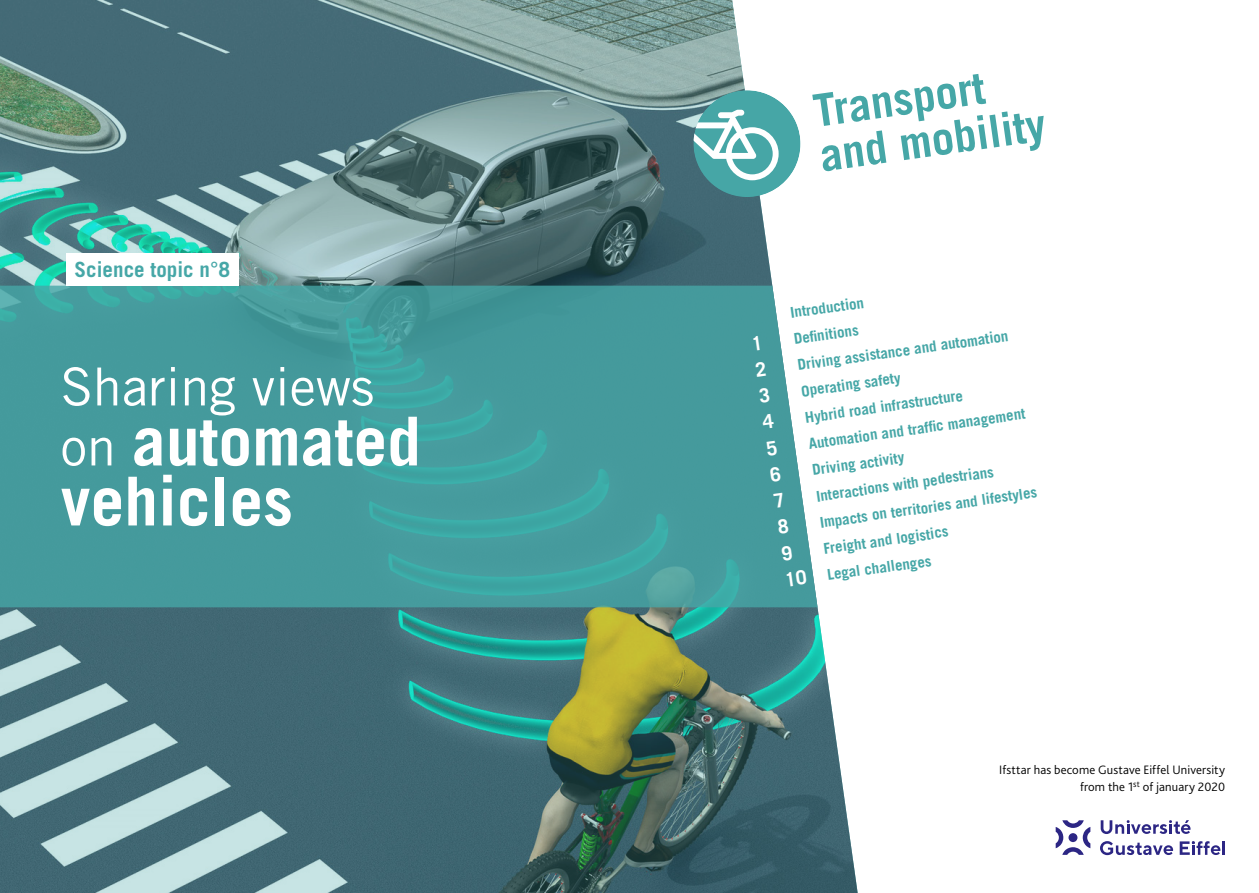
<style>
.page{position:relative;width:1259px;height:893px;background:#fff}
.page>*{position:absolute;margin:0;border:0;box-sizing:border-box;transform-origin:0 0}
.t1{font:700 67.5px/60px "Trade Gothic LT Std";color:#fff}
.t2{font:52.5px "Trade Gothic LT Std";color:#fff}
.t3{font:700 45px/45px "Trade Gothic LT Std";color:#46a7a7}
.t4{font:700 21px "Trade Gothic LT Std";color:#46a7a7}
.t5{font:700 15px/26.5px "Trade Gothic LT Std";color:#46a7a7}
.t6{font:300 12.75px/17.2px "Bliss Pro";letter-spacing:.01em;color:#000;text-align:right}
.s1{font-weight:400;font-size:52.5px}
.s2{font-size:19.5px;color:#fff}
</style>
<div class="page">
<img style="left:0;top:0;width:858px;height:893px">
<svg style="left:0;top:286px;width:817px;height:321px;background:#499e9f"></svg>
<div style="left:66px;top:253px;width:173px;height:33px;background:#fff"></div>
<svg style="left:693px;top:90px;width:107px;height:107px"></svg>
<svg style="left:1055px;top:820px;width:35px;height:35px"></svg>
<div style="left:1068px;top:833px;width:9px;height:9px;background:#2c2684;border-radius:50%"></div>
<svg style="left:1100px;top:820px;width:90px;height:14px"></svg>
<svg style="left:1100px;top:841px;width:73px;height:14px"></svg>
<svg style="left:1179px;top:841px;width:41px;height:14px"></svg>
<hr style="left:1222px;top:841px;width:3px;height:14px;background:#2c2684">
<svg style="left:753px;top:336px;width:7px;height:14px"></svg>
<svg style="left:755px;top:361px;width:11px;height:16px"></svg>
<svg style="left:759px;top:388px;width:11px;height:15px"></svg>
<svg style="left:762px;top:414px;width:12px;height:15px"></svg>
<svg style="left:766px;top:440px;width:11px;height:16px"></svg>
<svg style="left:770px;top:466px;width:11px;height:16px"></svg>
<svg style="left:773px;top:493px;width:11px;height:15px"></svg>
<svg style="left:777px;top:519px;width:11px;height:15px"></svg>
<svg style="left:781px;top:545px;width:11px;height:16px"></svg>
<h3 class="t4" style="left:75px;top:257px;width:157px">Science topic n°8</h3>
<h2 class="t2" style="left:61px;top:355px;width:315px">Sharing views</h2>
<h1 class="t1" style="left:61px;top:410px;width:362px"><span class="s1">on</span> automated vehicles</h1>
<h3 class="t3" style="left:810px;top:88px;width:229px;rotate:-8deg">Transport and mobility</h3>
<p class="t5" style="left:788px;top:299px;width:76px;rotate:-8deg">Introduction</p>
<p class="t5" style="left:792px;top:325px;width:67px;rotate:-8deg">Defi nitions</p>
<p class="t5" style="left:796px;top:352px;width:214px;rotate:-8deg">Driving assistance and automation</p>
<p class="t5" style="left:799px;top:378px;width:102px;rotate:-8deg">Operating safety</p>
<p class="t5" style="left:803px;top:404px;width:161px;rotate:-8deg">Hybrid road infrastructure</p>
<p class="t5" style="left:807px;top:430px;width:220px;rotate:-8deg">Automation and traffi c management</p>
<p class="t5" style="left:810px;top:457px;width:94px;rotate:-8deg">Driving activity</p>
<p class="t5" style="left:814px;top:483px;width:181px;rotate:-8deg">Interactions with pedestrians</p>
<p class="t5" style="left:818px;top:509px;width:221px;rotate:-8deg">Impacts on territories and lifestyles</p>
<p class="t5" style="left:779px;top:541px;width:170px;text-indent:43px;rotate:-8deg">Freight and logistics<br><span class="s2">10</span> Legal challenges</p>
<p class="t6" style="left:999px;top:760px;width:227px">Ifsttar has become Gustave Eiffel University from the 1<sup>st</sup> of january 2020</p>
</div>
